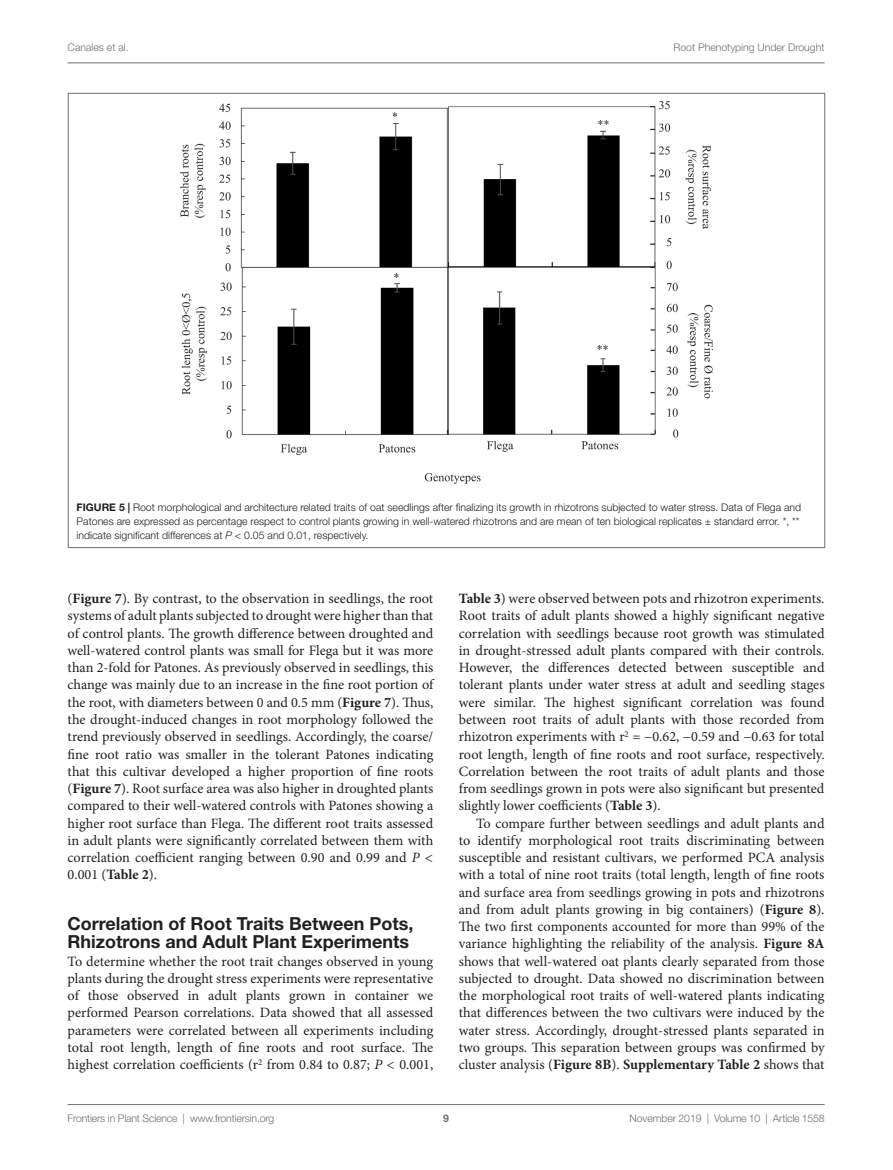
<style>
.page{position:relative;width:893px;height:1170px;background:#fff}
.page>*{position:absolute;margin:0;border:0;box-sizing:border-box;transform-origin:0 0}
._2{font:700 18px/18.8px "Helvetica Neue LT Std";color:#231f20}
.T{font:14.25px/17.2px "Minion Pro MTC";color:#231f20;text-align:justify}
.T1{font:14.25px/17.2px "Minion Pro MTC";color:#231f20;text-align:justify}
.FC{font:300 10.5px/14.2px "Helvetica Neue LT Std";color:#231f20}
.t1{font:300 10.5px "Helvetica Neue LT Std";letter-spacing:-.015em;color:#6c6d70}
.t2{font:700 10.5px "Helvetica Neue LT Std";color:#6c6d70}
.s1{font-weight:700}
.s2{font-style:italic}
.s3{font-family:"Minion Pro";font-weight:700}
</style>
<div class="page">
<hr style="left:68px;top:63px;width:756px;height:1px;background:#6c6d70">
<hr style="left:68px;top:1104px;width:756px;height:1px;background:#6c6d70">
<img style="left:181px;top:102px;width:531px;height:381px">
<p class="t1" style="left:68px;top:41px;width:63px">Canales et al.</p>
<p class="t1" style="left:673px;top:41px;width:153px">Root Phenotyping Under Drought</p>
<p class="FC" style="left:77px;top:500px;width:726px"><span class="s1">FIGURE 5 |</span> Root morphological and architecture related traits of oat seedlings after finalizing its growth in rhizotrons subjected to water stress. Data of Flega and<br>Patones are expressed as percentage respect to control plants growing in well-watered rhizotrons and are mean of ten biological replicates ± standard error. *, ** indicate significant differences at <span class="s2">P &lt;</span> 0.05 and 0.01, respectively.</p>
<p class="T" style="left:68px;top:590px;width:367px">(<span class="s3">Figure 7</span>). By contrast, to the observation in seedlings, the root systems of adult plants subjected to drought were higher than that of control plants. The growth difference between droughted and well-watered control plants was small for Flega but it was more than 2-fold for Patones. As previously observed in seedlings, this change was mainly due to an increase in the fine root portion of the root, with diameters between 0 and 0.5 mm (<span class="s3">Figure 7</span>). Thus, the drought-induced changes in root morphology followed the trend previously observed in seedlings. Accordingly, the coarse/ fine root ratio was smaller in the tolerant Patones indicating that this cultivar developed a higher proportion of fine roots (<span class="s3">Figure 7</span>). Root surface area was also higher in droughted plants compared to their well-watered controls with Patones showing a higher root surface than Flega. The different root traits assessed in adult plants were significantly correlated between them with correlation coefficient ranging between 0.90 and 0.99 and <span class="s2">P &lt; </span>0.001 (<span class="s3">Table 2</span>).</p>
<p class="_2" style="left:68px;top:914px;width:347px">Correlation of Root Traits Between Pots,<br>Rhizotrons and Adult Plant Experiments</p>
<p class="T1" style="left:68px;top:952px;width:367px">To determine whether the root trait changes observed in young plants during the drought stress experiments were representative of those observed in adult plants grown in container we performed Pearson correlations. Data showed that all assessed parameters were correlated between all experiments including total root length, length of fine roots and root surface. The highest correlation coefficients (r<sup>2</sup> from 0.84 to 0.87; <span class="s2">P &lt;</span> 0.001,</p>
<p class="T1" style="left:459px;top:590px;width:367px"><span class="s3">Table 3</span>) were observed between pots and rhizotron experiments.<br>Root traits of adult plants showed a highly significant negative correlation with seedlings because root growth was stimulated in drought-stressed adult plants compared with their controls.<br>However, the differences detected between susceptible and tolerant plants under water stress at adult and seedling stages were similar. The highest significant correlation was found between root traits of adult plants with those recorded from rhizotron experiments with r<sup>2</sup> = −0.62, −0.59 and −0.63 for total root length, length of fine roots and root surface, respectively.<br>Correlation between the root traits of adult plants and those from seedlings grown in pots were also significant but presented slightly lower coefficients (<span class="s3">Table 3</span>).</p>
<p class="T" style="left:459px;top:814px;width:367px;text-indent:17px">To compare further between seedlings and adult plants and to identify morphological root traits discriminating between susceptible and resistant cultivars, we performed PCA analysis with a total of nine root traits (total length, length of fine roots and surface area from seedlings growing in pots and rhizotrons and from adult plants growing in big containers) (<span class="s3">Figure 8</span>).<br>The two first components accounted for more than 99% of the variance highlighting the reliability of the analysis. <span class="s3">Figure 8A </span>shows that well-watered oat plants clearly separated from those subjected to drought. Data showed no discrimination between the morphological root traits of well-watered plants indicating that differences between the two cultivars were induced by the water stress. Accordingly, drought-stressed plants separated in two groups. This separation between groups was confirmed by cluster analysis (<span class="s3">Figure 8B</span>). <span class="s3">Supplementary Table 2</span> shows that</p>
<p class="t1" style="left:68px;top:1111px;width:208px">Frontiers in Plant Science | www.frontiersin.org</p>
<p class="t1" style="left:629px;top:1111px;width:197px">November 2019 | Volume 10 | Article 1558</p>
<p class="t2" style="left:443px;top:1111px;width:7px">9</p>
</div>
